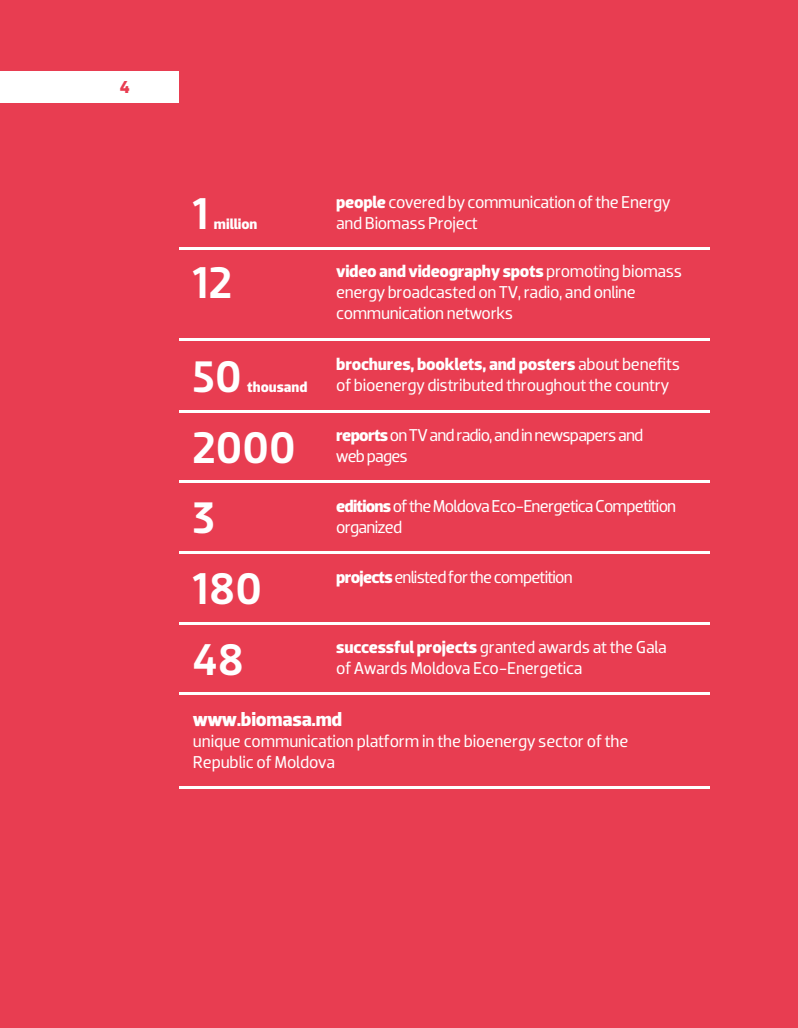
<style>
.page{position:relative;width:798px;height:1028px;background:#fff}
.page>*{position:absolute;margin:0;border:0;box-sizing:border-box;transform-origin:0 0}
.t1{font:500 45px/70.8px "Dobra";color:#fff}
.t2{font:700 20px "Dobra";letter-spacing:-.015em;color:#fff}
.t3{font:17.5px/21px "Dobra";letter-spacing:-.02em;color:#fff}
.t4{font:17.5px/21px "Dobra";letter-spacing:-.045em;color:#fff}
.t5{font:700 17.5px "Dobra";color:#e83d51}
.t6{font:700 15px "Dobra";color:#fff}
.s1{font-weight:700}
</style>
<div class="page">
<div style="left:0;top:0;width:797px;height:1028px;background:#e83d51"></div>
<div style="left:0;top:71px;width:179px;height:32px;background:#fff"></div>
<hr style="left:179px;top:247px;width:530px;height:2px;background:#fff">
<hr style="left:179px;top:338px;width:530px;height:3px;background:#fff">
<hr style="left:179px;top:410px;width:530px;height:3px;background:#fff">
<hr style="left:179px;top:480px;width:530px;height:3px;background:#fff">
<hr style="left:179px;top:551px;width:530px;height:2px;background:#fff">
<hr style="left:179px;top:621px;width:530px;height:3px;background:#fff">
<hr style="left:179px;top:692px;width:530px;height:3px;background:#fff">
<hr style="left:179px;top:785px;width:530px;height:3px;background:#fff">
<p class="t5" style="left:120px;top:77px;width:12px">4</p>
<h1 class="t1" style="left:193px;top:180px;width:41px;line-height:69px">1<br>12</h1>
<p class="t6" style="left:214px;top:215px;width:45px">million</p>
<h1 class="t1" style="left:193px;top:341px;width:104px">50<br>2000<br>3<br>180<br>48</h1>
<p class="t6" style="left:247px;top:378px;width:62px">thousand</p>
<p class="t3" style="left:336px;top:191px;width:335px"><span class="s1">people</span> covered by communication of the Energy and Biomass Project</p>
<p class="t3" style="left:336px;top:261px;width:347px"><span class="s1">video and videography spots</span> promoting biomass energy broadcasted on TV, radio, and online communication networks</p>
<p class="t3" style="left:336px;top:354px;width:345px"><span class="s1">brochures, booklets, and posters</span> about benefits of bioenergy distributed throughout the country</p>
<p class="t4" style="left:336px;top:424px;width:308px"><span class="s1">reports</span> on TV and radio, and in newspapers and web pages</p>
<p class="t4" style="left:336px;top:495px;width:341px"><span class="s1">editions</span> of the Moldova Eco-Energetica Competition organized</p>
<p class="t4" style="left:336px;top:566px;width:238px"><span class="s1">projects</span> enlisted for the competition</p>
<p class="t3" style="left:336px;top:637px;width:332px"><span class="s1">successful projects</span> granted awards at the Gala of Awards Moldova Eco-Energetica</p>
<p class="t2" style="left:193px;top:707px;width:151px">www.biomasa.md</p>
<p class="t3" style="left:193px;top:731px;width:437px">unique communication platform in the bioenergy sector of the<br>Republic of Moldova</p>
</div>
